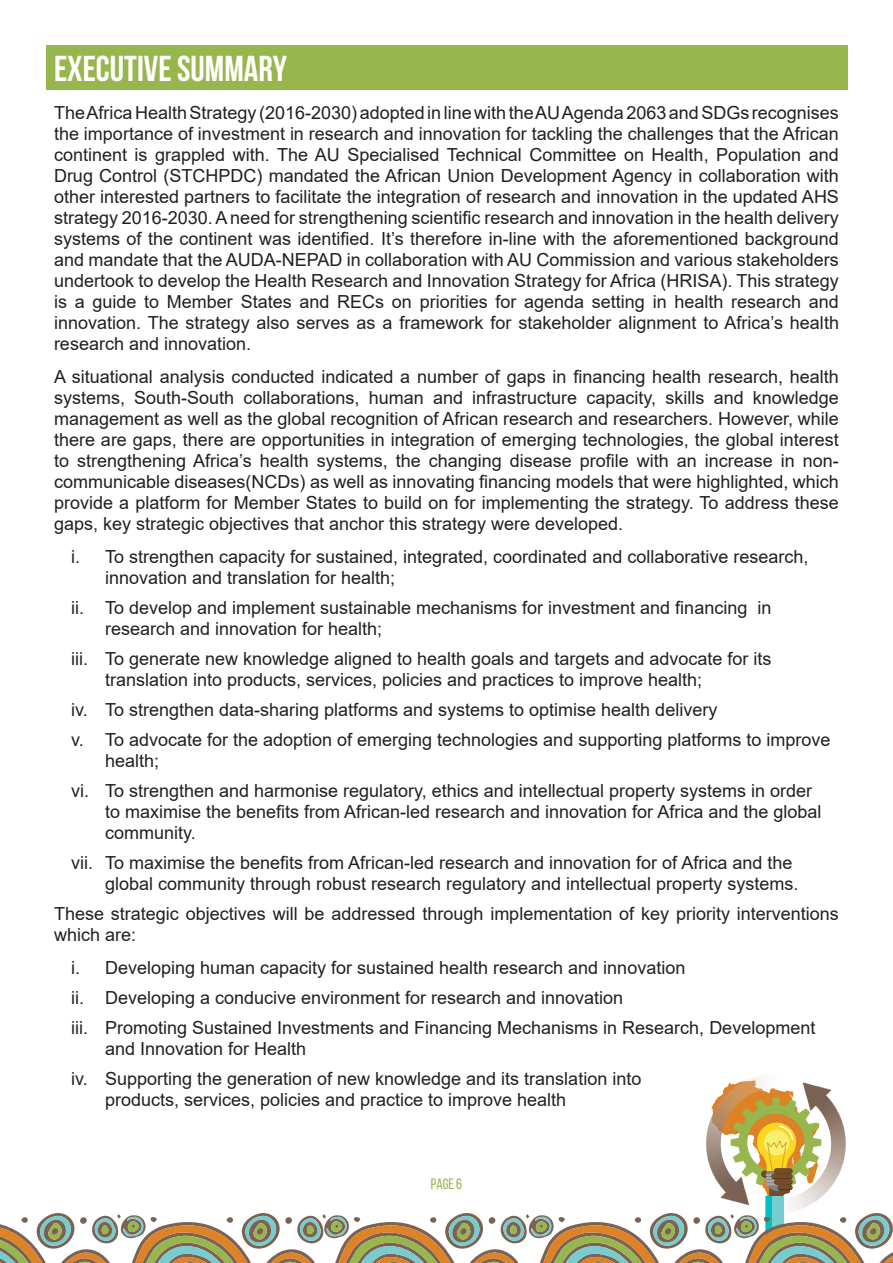
<style>
.page{position:relative;width:893px;height:1263px;background:#fff}
.page>*{position:absolute;margin:0;border:0;box-sizing:border-box;transform-origin:0 0}
.Heading_1{font:700 36px "Bebas Neue";color:#fff}
.t1{font:18px/21px "Arial";color:#231f20}
.t2{font:15px "Bebas Neue";color:#97b64d}
</style>
<div class="page">
<svg style="left:0;top:1076px;width:893px;height:187px"></svg>
<div style="left:307px;top:1225px;width:7px;height:9px;background:#97b64d;border-radius:50%"></div>
<div style="left:257px;top:1228px;width:6px;height:7px;background:#7c6253;border-radius:3px"></div>
<div style="left:45px;top:45px;width:802px;height:45px;background:#97b64d"></div>
<p class="Heading_1" style="left:54px;top:49px;width:234px">EXECUTIVE SUMMARY</p>
<p class="t1" style="left:54px;top:102px;width:786px;text-align:justify">The Africa Health Strategy (2016-2030) adopted in line with the AU Agenda 2063 and SDGs recognises the importance of investment in research and innovation for tackling the challenges that the African continent is grappled with. The AU Specialised Technical Committee on Health, Population and Drug Control (STCHPDC) mandated the African Union Development Agency in collaboration with other interested partners to facilitate the integration of research and innovation in the updated AHS strategy 2016-2030. A need for strengthening scientific research and innovation in the health delivery systems of the continent was identified. It’s therefore in-line with the aforementioned background and mandate that the AUDA-NEPAD in collaboration with AU Commission and various stakeholders undertook to develop the Health Research and Innovation Strategy for Africa (HRISA). This strategy is a guide to Member States and RECs on priorities for agenda setting in health research and innovation. The strategy also serves as a framework for stakeholder alignment to Africa’s health research and innovation.</p>
<p class="t1" style="left:54px;top:366px;width:786px;text-align:justify">A situational analysis conducted indicated a number of gaps in financing health research, health systems, South-South collaborations, human and infrastructure capacity, skills and knowledge management as well as the global recognition of African research and researchers. However, while there are gaps, there are opportunities in integration of emerging technologies, the global interest to strengthening Africa’s health systems, the changing disease profile with an increase in non&shy;communicable diseases(NCDs) as well as innovating financing models that were highlighted, which provide a platform for Member States to build on for implementing the strategy. To address these gaps, key strategic objectives that anchor this strategy were developed.</p>
<p class="t1" style="left:105px;top:546px;width:705px;text-indent:-34px">i. To strengthen capacity for sustained, integrated, coordinated and collaborative research, innovation and translation for health;</p>
<p class="t1" style="left:105px;top:597px;width:668px;text-indent:-34px">ii. To develop and implement sustainable mechanisms for investment and financing in research and innovation for health;</p>
<p class="t1" style="left:105px;top:648px;width:668px;text-indent:-34px">iii. To generate new knowledge aligned to health goals and targets and advocate for its translation into products, services, policies and practices to improve health;</p>
<p class="t1" style="left:71px;top:699px;width:648px">iv. To strengthen data-sharing platforms and systems to optimise health delivery</p>
<p class="t1" style="left:105px;top:729px;width:727px;text-indent:-34px">v. To advocate for the adoption of emerging technologies and supporting platforms to improve health;</p>
<p class="t1" style="left:105px;top:780px;width:718px;text-indent:-34px">vi. To strengthen and harmonise regulatory, ethics and intellectual property systems in order to maximise the benefits from African-led research and innovation for Africa and the global community.</p>
<p class="t1" style="left:105px;top:852px;width:695px;text-indent:-34px">vii. To maximise the benefits from African-led research and innovation for of Africa and the global community through robust research regulatory and intellectual property systems.</p>
<p class="t1" style="left:54px;top:903px;width:786px">These strategic objectives will be addressed through implementation of key priority interventions which are:</p>
<p class="t1" style="left:71px;top:957px;width:616px">i. Developing human capacity for sustained health research and innovation</p>
<p class="t1" style="left:71px;top:987px;width:554px">ii. Developing a conducive environment for research and innovation</p>
<p class="t1" style="left:105px;top:1017px;width:712px;text-indent:-34px">iii. Promoting Sustained Investments and Financing Mechanisms in Research, Development and Innovation for Health</p>
<p class="t1" style="left:105px;top:1068px;width:538px;text-indent:-34px">iv. Supporting the generation of new knowledge and its translation into products, services, policies and practice to improve health</p>
<p class="t2" style="left:431px;top:1176px;width:33px">PAge 6</p>
</div>
